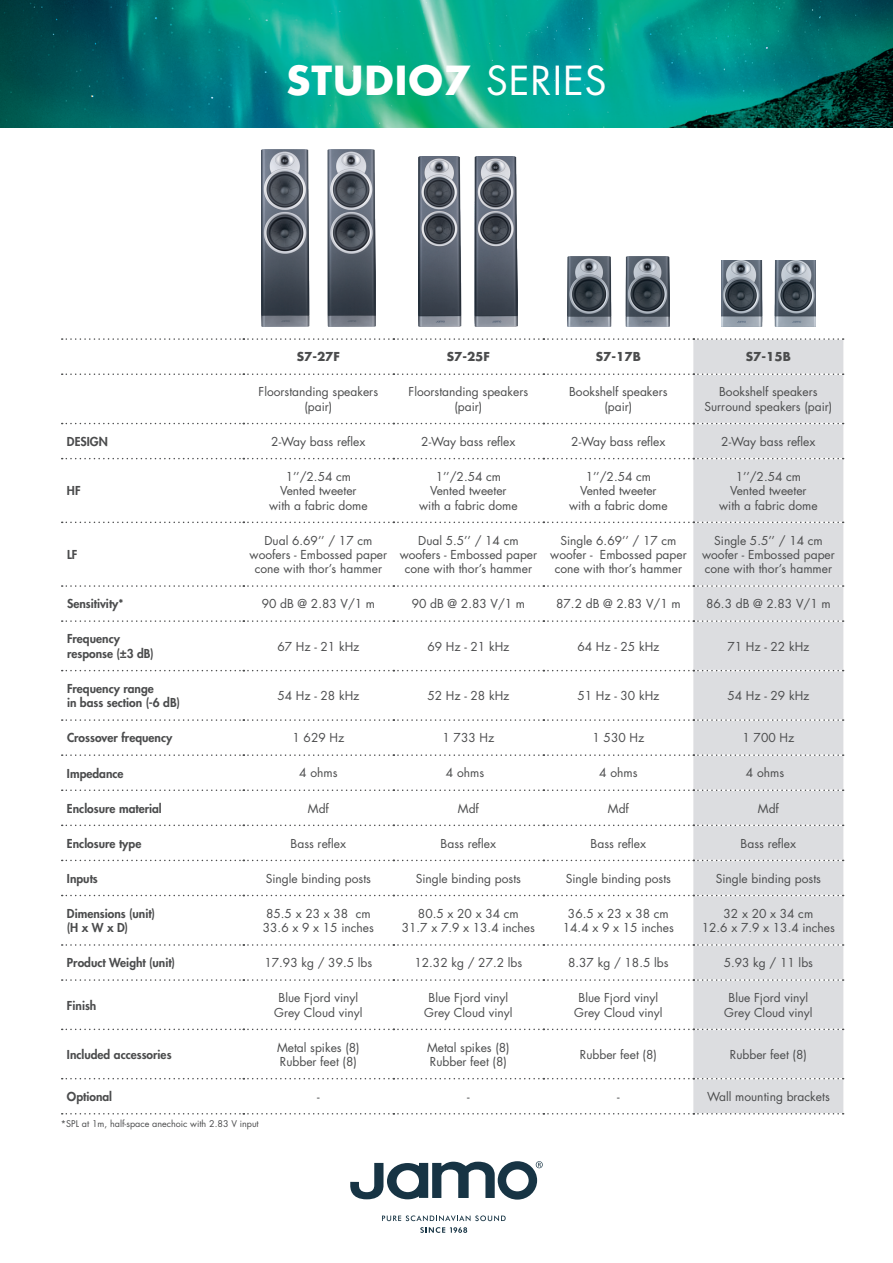
<style>
.page{position:relative;width:893px;height:1263px;background:#fff}
.page>*{position:absolute;margin:0;border:0;box-sizing:border-box;transform-origin:0 0}
.t1{font:700 39px "Futura";letter-spacing:.025em;color:#fff}
.t2{font:12px/14.4px "Futura";color:#4b4c4d;text-align:center}
.t3{font:800 12px/14.4px "Futura";color:#4b4c4d}
.t4{font:700 12px "Futura";color:#4b4c4d}
.t5{font:9px "Futura";color:#4b4c4d}
.s1{font-weight:400}
</style>
<div class="page">
<img style="left:0;top:0;width:893px;height:128px">
<svg style="left:350px;top:1161px;width:193px;height:38px"></svg>
<svg style="left:382px;top:1215px;width:124px;height:6px"></svg>
<svg style="left:420px;top:1227px;width:47px;height:6px"></svg>
<svg style="left:243px;top:422px;width:450px;height:658px"></svg>
<div style="left:693px;top:340px;width:150px;height:773px;background:#dcdde0"></div>
<svg style="left:62px;top:338px;width:782px;height:2px"></svg>
<svg style="left:62px;top:373px;width:782px;height:2px"></svg>
<svg style="left:62px;top:423px;width:782px;height:1px"></svg>
<svg style="left:62px;top:458px;width:782px;height:1px"></svg>
<svg style="left:62px;top:522px;width:782px;height:1px"></svg>
<svg style="left:62px;top:585px;width:782px;height:2px"></svg>
<svg style="left:62px;top:620px;width:782px;height:2px"></svg>
<svg style="left:62px;top:670px;width:782px;height:1px"></svg>
<svg style="left:62px;top:719px;width:782px;height:2px"></svg>
<svg style="left:62px;top:754px;width:782px;height:2px"></svg>
<svg style="left:62px;top:789px;width:782px;height:2px"></svg>
<svg style="left:62px;top:824px;width:782px;height:2px"></svg>
<svg style="left:62px;top:860px;width:782px;height:1px"></svg>
<svg style="left:62px;top:895px;width:782px;height:1px"></svg>
<svg style="left:62px;top:944px;width:782px;height:2px"></svg>
<svg style="left:62px;top:979px;width:782px;height:2px"></svg>
<svg style="left:62px;top:1029px;width:782px;height:1px"></svg>
<svg style="left:62px;top:1078px;width:782px;height:1px"></svg>
<svg style="left:62px;top:1113px;width:782px;height:1px"></svg>
<img style="left:261px;top:149px;width:114px;height:177px">
<img style="left:419px;top:156px;width:99px;height:170px">
<img style="left:567px;top:257px;width:102px;height:69px">
<img style="left:722px;top:260px;width:93px;height:66px">
<h1 class="t1" style="left:286px;top:53px;width:322px">STUDIO7 <span class="s1">SERIES</span></h1>
<p class="t4" style="left:297px;top:349px;width:45px">S7-27F</p>
<p class="t4" style="left:447px;top:349px;width:45px">S7-25F</p>
<p class="t4" style="left:596px;top:349px;width:46px">S7-17B</p>
<p class="t4" style="left:746px;top:349px;width:46px">S7-15B</p>
<p class="t2" style="left:259px;top:385px;width:121px">Floorstanding speakers (pair)</p>
<p class="t2" style="left:409px;top:385px;width:121px">Floorstanding speakers (pair)</p>
<p class="t2" style="left:569px;top:385px;width:100px">Bookshelf speakers (pair)</p>
<p class="t2" style="left:704px;top:385px;width:129px">Bookshelf speakers<br>Surround speakers (pair)</p>
<p class="t3" style="left:67px;top:434px;width:42px">DESIGN</p>
<p class="t2" style="left:271px;top:434px;width:96px">2-Way bass reflex</p>
<p class="t2" style="left:421px;top:434px;width:96px">2-Way bass reflex</p>
<p class="t2" style="left:571px;top:434px;width:96px">2-Way bass reflex</p>
<p class="t2" style="left:721px;top:434px;width:96px">2-Way bass reflex</p>
<p class="t3" style="left:67px;top:483px;width:15px">HF</p>
<p class="t2" style="left:269px;top:469px;width:100px">1’’/2.54 cm<br>Vented tweeter with a fabric dome</p>
<p class="t2" style="left:419px;top:469px;width:100px">1’’/2.54 cm<br>Vented tweeter with a fabric dome</p>
<p class="t2" style="left:569px;top:469px;width:100px">1’’/2.54 cm<br>Vented tweeter with a fabric dome</p>
<p class="t2" style="left:719px;top:469px;width:100px">1’’/2.54 cm<br>Vented tweeter with a fabric dome</p>
<p class="t3" style="left:67px;top:547px;width:12px">LF</p>
<p class="t2" style="left:250px;top:533px;width:139px">Dual 6.69’’ / 17 cm woofers - Embossed paper cone with thor’s hammer</p>
<p class="t2" style="left:400px;top:533px;width:139px">Dual 5.5’’ / 14 cm woofers - Embossed paper cone with thor’s hammer</p>
<p class="t2" style="left:550px;top:533px;width:138px">Single 6.69’’ / 17 cm woofer - Embossed paper cone with thor’s hammer</p>
<p class="t2" style="left:702px;top:533px;width:134px">Single 5.5’’ / 14 cm woofer - Embossed paper cone with thor’s hammer</p>
<p class="t3" style="left:67px;top:596px;width:58px">Sensitivity*</p>
<p class="t2" style="left:262px;top:596px;width:115px">90 dB @ 2.83 V/1 m</p>
<p class="t2" style="left:412px;top:596px;width:115px">90 dB @ 2.83 V/1 m</p>
<p class="t2" style="left:556px;top:596px;width:126px">87.2 dB @ 2.83 V/1 m</p>
<p class="t2" style="left:706px;top:596px;width:126px">86.3 dB @ 2.83 V/1 m</p>
<p class="t3" style="left:67px;top:632px;width:88px">Frequency response (±3 dB)</p>
<p class="t2" style="left:277px;top:639px;width:84px">67 Hz - 21 kHz</p>
<p class="t2" style="left:427px;top:639px;width:84px">69 Hz - 21 kHz</p>
<p class="t2" style="left:577px;top:639px;width:84px">64 Hz - 25 kHz</p>
<p class="t2" style="left:727px;top:639px;width:84px">71 Hz - 22 kHz</p>
<p class="t3" style="left:67px;top:681px;width:114px">Frequency range<br>in bass section (-6 dB)</p>
<p class="t2" style="left:277px;top:688px;width:84px">54 Hz - 28 kHz</p>
<p class="t2" style="left:427px;top:688px;width:84px">52 Hz - 28 kHz</p>
<p class="t2" style="left:577px;top:688px;width:84px">51 Hz - 30 kHz</p>
<p class="t2" style="left:727px;top:688px;width:84px">54 Hz - 29 kHz</p>
<p class="t3" style="left:67px;top:730px;width:107px">Crossover frequency</p>
<p class="t2" style="left:293px;top:730px;width:53px">1 629 Hz</p>
<p class="t2" style="left:443px;top:730px;width:53px">1 733 Hz</p>
<p class="t2" style="left:592px;top:730px;width:53px">1 530 Hz</p>
<p class="t2" style="left:742px;top:730px;width:53px">1 700 Hz</p>
<p class="t3" style="left:67px;top:766px;width:58px">Impedance</p>
<p class="t2" style="left:299px;top:766px;width:40px">4 ohms</p>
<p class="t2" style="left:446px;top:766px;width:40px">4 ohms</p>
<p class="t2" style="left:599px;top:766px;width:40px">4 ohms</p>
<p class="t2" style="left:746px;top:766px;width:40px">4 ohms</p>
<p class="t3" style="left:67px;top:801px;width:96px">Enclosure material</p>
<p class="t2" style="left:308px;top:801px;width:22px">Mdf</p>
<p class="t2" style="left:458px;top:801px;width:22px">Mdf</p>
<p class="t2" style="left:608px;top:801px;width:22px">Mdf</p>
<p class="t2" style="left:758px;top:801px;width:22px">Mdf</p>
<p class="t3" style="left:67px;top:836px;width:76px">Enclosure type</p>
<p class="t2" style="left:291px;top:836px;width:57px">Bass reflex</p>
<p class="t2" style="left:441px;top:836px;width:57px">Bass reflex</p>
<p class="t2" style="left:591px;top:836px;width:57px">Bass reflex</p>
<p class="t2" style="left:741px;top:836px;width:57px">Bass reflex</p>
<p class="t3" style="left:67px;top:871px;width:32px">Inputs</p>
<p class="t2" style="left:266px;top:871px;width:107px">Single binding posts</p>
<p class="t2" style="left:416px;top:871px;width:107px">Single binding posts</p>
<p class="t2" style="left:566px;top:871px;width:107px">Single binding posts</p>
<p class="t2" style="left:716px;top:871px;width:107px">Single binding posts</p>
<p class="t3" style="left:67px;top:906px;width:90px">Dimensions (unit) (H x W x D)</p>
<p class="t2" style="left:263px;top:906px;width:113px;text-align:left">85.5 x 23 x 38 cm<br>33.6 x 9 x 15 inches</p>
<p class="t2" style="left:402px;top:906px;width:135px">80.5 x 20 x 34 cm<br>31.7 x 7.9 x 13.4 inches</p>
<p class="t2" style="left:563px;top:906px;width:113px">36.5 x 23 x 38 cm<br>14.4 x 9 x 15 inches</p>
<p class="t2" style="left:702px;top:906px;width:135px">32 x 20 x 34 cm<br>12.6 x 7.9 x 13.4 inches</p>
<p class="t3" style="left:67px;top:955px;width:110px">Product Weight (unit)</p>
<p class="t2" style="left:264px;top:955px;width:109px">17.93 kg / 39.5 lbs</p>
<p class="t2" style="left:414px;top:955px;width:109px">12.32 kg / 27.2 lbs</p>
<p class="t2" style="left:568px;top:955px;width:102px">8.37 kg / 18.5 lbs</p>
<p class="t2" style="left:724px;top:955px;width:91px">5.93 kg / 11 lbs</p>
<p class="t3" style="left:67px;top:998px;width:31px">Finish</p>
<p class="t2" style="left:274px;top:990px;width:90px">Blue Fjord vinyl<br>Grey Cloud vinyl</p>
<p class="t2" style="left:424px;top:990px;width:90px">Blue Fjord vinyl<br>Grey Cloud vinyl</p>
<p class="t2" style="left:574px;top:990px;width:90px">Blue Fjord vinyl<br>Grey Cloud vinyl</p>
<p class="t2" style="left:724px;top:990px;width:90px">Blue Fjord vinyl<br>Grey Cloud vinyl</p>
<p class="t3" style="left:67px;top:1047px;width:106px">Included accessories</p>
<p class="t2" style="left:277px;top:1040px;width:84px;text-align:left">Metal spikes (8)<br>Rubber feet (8)</p>
<p class="t2" style="left:427px;top:1040px;width:84px;text-align:left">Metal spikes (8)<br>Rubber feet (8)</p>
<p class="t2" style="left:580px;top:1047px;width:79px">Rubber feet (8)</p>
<p class="t2" style="left:730px;top:1047px;width:79px">Rubber feet (8)</p>
<p class="t3" style="left:67px;top:1089px;width:47px">Optional</p>
<p class="t2" style="left:317px;top:1089px;width:4px">-</p>
<p class="t2" style="left:467px;top:1089px;width:4px">-</p>
<p class="t2" style="left:617px;top:1089px;width:4px">-</p>
<p class="t2" style="left:707px;top:1089px;width:124px">Wall mounting brackets</p>
<p class="t5" style="left:61px;top:1118px;width:199px">*SPL at 1m, half-space anechoic with 2.83 V input</p>
</div>
